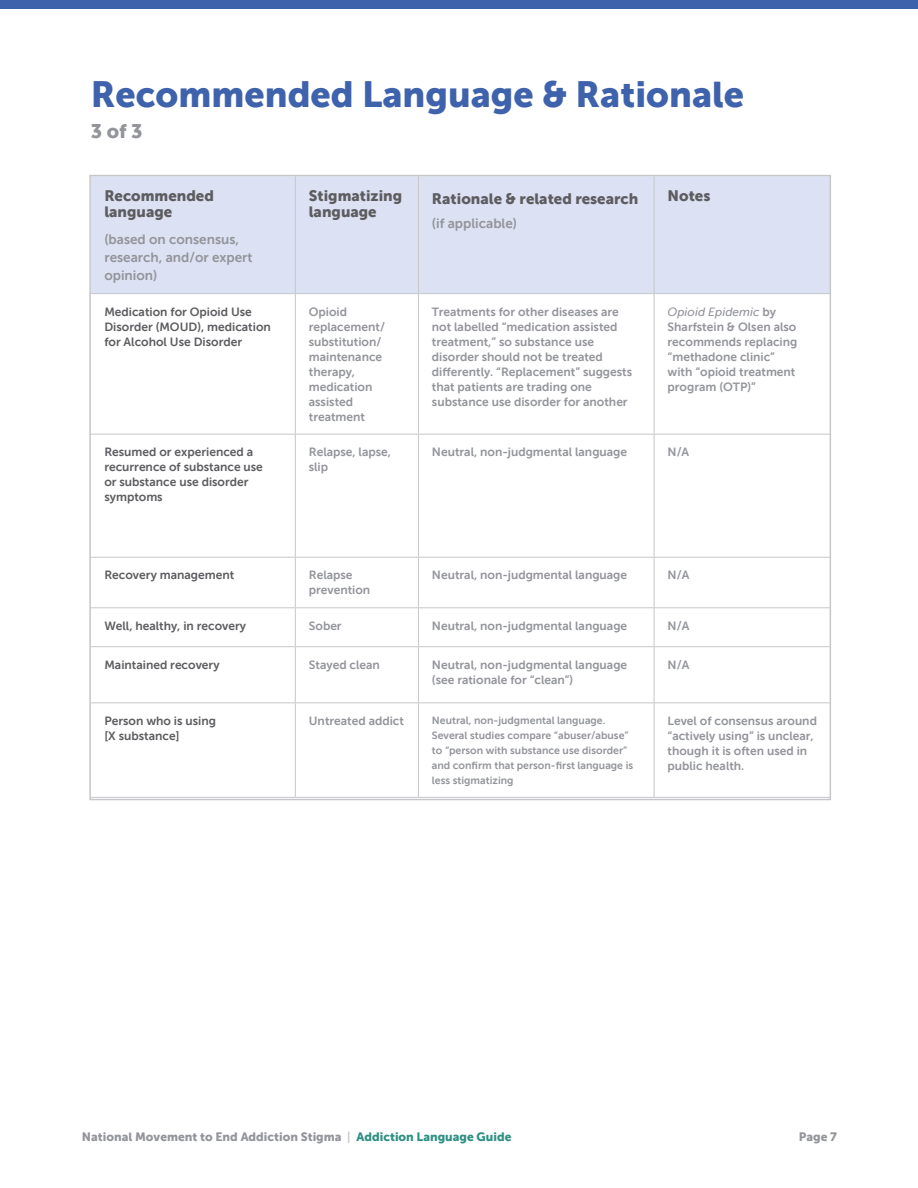
<style>
.page{position:relative;width:918px;height:1188px;background:#fff}
.page>*{position:absolute;margin:0;border:0;box-sizing:border-box;transform-origin:0 0}
.t1{font:36px "Museo Sans 900";color:#3f62ac}
.t2{font:19.5px "Museo Sans 900";color:#93959a}
.t3{font:15px/16.5px "Museo Sans 900";color:#5d5c60}
.t4{font:13.5px/18px "Museo Sans 700";color:#93959a}
.t5{font:12px/15px "Museo Sans 700";color:#93959a}
.t6{font:12px/15px "Museo Sans 700";color:#5d5c60}
.t7{font:12px "Museo Sans 900";color:#93959a}
.t8{font:italic 12px "Museo Sans 500";color:#93959a}
.t9{font:10.5px/15px "Museo Sans 700";color:#93959a}
.s1{font-family:"Museo Sans 700";font-style:normal}
.s2{font-family:"Museo Sans 700";color:#c6c7ca}
.s3{color:#2e9084}
</style>
<div class="page">
<div style="left:0;top:0;width:918px;height:9px;background:#3f62ac"></div>
<div style="left:92px;top:178px;width:736px;height:115px;background:#dce2f3"></div>
<hr style="left:295px;top:176px;width:1px;height:117px;background:#c6c7ca">
<hr style="left:418px;top:176px;width:1px;height:117px;background:#c6c7ca">
<hr style="left:654px;top:176px;width:1px;height:117px;background:#c6c7ca">
<hr style="left:91px;top:293px;width:204px;height:1px;background:#c6c7ca">
<hr style="left:295px;top:293px;width:123px;height:1px;background:#c6c7ca">
<hr style="left:295px;top:294px;width:1px;height:140px;background:#c6c7ca">
<hr style="left:418px;top:293px;width:236px;height:1px;background:#c6c7ca">
<hr style="left:418px;top:294px;width:1px;height:140px;background:#c6c7ca">
<hr style="left:654px;top:293px;width:177px;height:1px;background:#c6c7ca">
<hr style="left:654px;top:294px;width:1px;height:140px;background:#c6c7ca">
<hr style="left:91px;top:434px;width:204px;height:1px;background:#c6c7ca">
<hr style="left:295px;top:434px;width:123px;height:1px;background:#c6c7ca">
<hr style="left:295px;top:435px;width:1px;height:122px;background:#c6c7ca">
<hr style="left:418px;top:434px;width:236px;height:1px;background:#c6c7ca">
<hr style="left:418px;top:435px;width:1px;height:122px;background:#c6c7ca">
<hr style="left:654px;top:434px;width:177px;height:1px;background:#c6c7ca">
<hr style="left:654px;top:435px;width:1px;height:122px;background:#c6c7ca">
<hr style="left:91px;top:557px;width:204px;height:1px;background:#c6c7ca">
<hr style="left:295px;top:557px;width:123px;height:1px;background:#c6c7ca">
<hr style="left:295px;top:558px;width:1px;height:49px;background:#c6c7ca">
<hr style="left:418px;top:557px;width:236px;height:1px;background:#c6c7ca">
<hr style="left:418px;top:558px;width:1px;height:49px;background:#c6c7ca">
<hr style="left:654px;top:557px;width:177px;height:1px;background:#c6c7ca">
<hr style="left:654px;top:558px;width:1px;height:49px;background:#c6c7ca">
<hr style="left:91px;top:607px;width:204px;height:1px;background:#c6c7ca">
<hr style="left:295px;top:607px;width:123px;height:1px;background:#c6c7ca">
<hr style="left:295px;top:608px;width:1px;height:38px;background:#c6c7ca">
<hr style="left:418px;top:607px;width:236px;height:1px;background:#c6c7ca">
<hr style="left:418px;top:608px;width:1px;height:38px;background:#c6c7ca">
<hr style="left:654px;top:607px;width:177px;height:1px;background:#c6c7ca">
<hr style="left:654px;top:608px;width:1px;height:38px;background:#c6c7ca">
<hr style="left:91px;top:646px;width:204px;height:1px;background:#c6c7ca">
<hr style="left:295px;top:646px;width:123px;height:1px;background:#c6c7ca">
<hr style="left:295px;top:647px;width:1px;height:55px;background:#c6c7ca">
<hr style="left:418px;top:646px;width:236px;height:1px;background:#c6c7ca">
<hr style="left:418px;top:647px;width:1px;height:55px;background:#c6c7ca">
<hr style="left:654px;top:646px;width:177px;height:1px;background:#c6c7ca">
<hr style="left:654px;top:647px;width:1px;height:55px;background:#c6c7ca">
<hr style="left:91px;top:702px;width:204px;height:1px;background:#c6c7ca">
<hr style="left:295px;top:702px;width:123px;height:1px;background:#c6c7ca">
<hr style="left:295px;top:703px;width:1px;height:94px;background:#c6c7ca">
<hr style="left:418px;top:702px;width:236px;height:1px;background:#c6c7ca">
<hr style="left:418px;top:703px;width:1px;height:94px;background:#c6c7ca">
<hr style="left:654px;top:702px;width:177px;height:1px;background:#c6c7ca">
<hr style="left:654px;top:703px;width:1px;height:94px;background:#c6c7ca">
<h1 class="t1" style="left:91px;top:74px;width:655px">Recommended Language &amp; Rationale</h1>
<h2 class="t2" style="left:91px;top:120px;width:53px">3 of 3</h2>
<p class="t3" style="left:104px;top:187px;width:111px">Recommended language</p>
<p class="t4" style="left:104px;top:230px;width:150px">(based on consensus, research, and/or expert opinion)</p>
<p class="t3" style="left:309px;top:187px;width:95px">Stigmatizing language</p>
<p class="t3" style="left:432px;top:190px;width:208px">Rationale &amp; related research</p>
<p class="t4" style="left:432px;top:214px;width:87px">(if applicable)</p>
<p class="t3" style="left:668px;top:187px;width:44px">Notes</p>
<p class="t6" style="left:104px;top:304px;width:168px">Medication for Opioid Use<br>Disorder (MOUD), medication for Alcohol Use Disorder</p>
<p class="t5" style="left:309px;top:304px;width:78px">Opioid replacement/ substitution/ maintenance therapy, medication assisted treatment</p>
<p class="t5" style="left:432px;top:304px;width:202px">Treatments for other diseases are not labelled “medication assisted treatment,” so substance use disorder should not be treated differently. “Replacement” suggests that patients are trading one substance use disorder for another</p>
<p class="t8" style="left:668px;top:305px;width:110px">Opioid Epidemic <span class="s1">by</span></p>
<p class="t5" style="left:668px;top:319px;width:131px">Sharfstein &amp; Olsen also recommends replacing “methadone clinic” with “opioid treatment program (OTP)”</p>
<p class="t6" style="left:104px;top:445px;width:160px">Resumed or experienced a recurrence of substance use or substance use disorder symptoms</p>
<p class="t5" style="left:309px;top:445px;width:84px">Relapse, lapse, slip</p>
<p class="t5" style="left:432px;top:445px;width:197px">Neutral, non-judgmental language</p>
<p class="t5" style="left:668px;top:445px;width:23px">N/A</p>
<p class="t6" style="left:104px;top:568px;width:131px">Recovery management</p>
<p class="t5" style="left:309px;top:568px;width:63px">Relapse prevention</p>
<p class="t5" style="left:432px;top:568px;width:197px">Neutral, non-judgmental language</p>
<p class="t5" style="left:668px;top:568px;width:23px">N/A</p>
<p class="t6" style="left:104px;top:618px;width:143px">Well, healthy, in recovery</p>
<p class="t5" style="left:309px;top:618px;width:34px">Sober</p>
<p class="t5" style="left:432px;top:618px;width:197px">Neutral, non-judgmental language</p>
<p class="t5" style="left:668px;top:618px;width:23px">N/A</p>
<p class="t6" style="left:104px;top:657px;width:117px">Maintained recovery</p>
<p class="t5" style="left:309px;top:657px;width:73px">Stayed clean</p>
<p class="t5" style="left:432px;top:657px;width:197px">Neutral, non-judgmental language (see rationale for “clean”)</p>
<p class="t5" style="left:668px;top:657px;width:23px">N/A</p>
<p class="t6" style="left:104px;top:713px;width:113px">Person who is using [X substance]</p>
<p class="t5" style="left:309px;top:713px;width:97px">Untreated addict</p>
<p class="t9" style="left:432px;top:713px;width:203px">Neutral, non-judgmental language.<br>Several studies compare “abuser/abuse” to “person with substance use disorder” and confirm that person-first language is less stigmatizing</p>
<p class="t5" style="left:668px;top:713px;width:151px">Level of consensus around “actively using” is unclear, though it is often used in public health.</p>
<p class="t7" style="left:82px;top:1130px;width:431px">National Movement to End Addiction Stigma <span class="s2">|</span> <span class="s3">Addiction Language Guide</span></p>
<p class="t7" style="left:799px;top:1130px;width:40px">Page 7</p>
</div>
